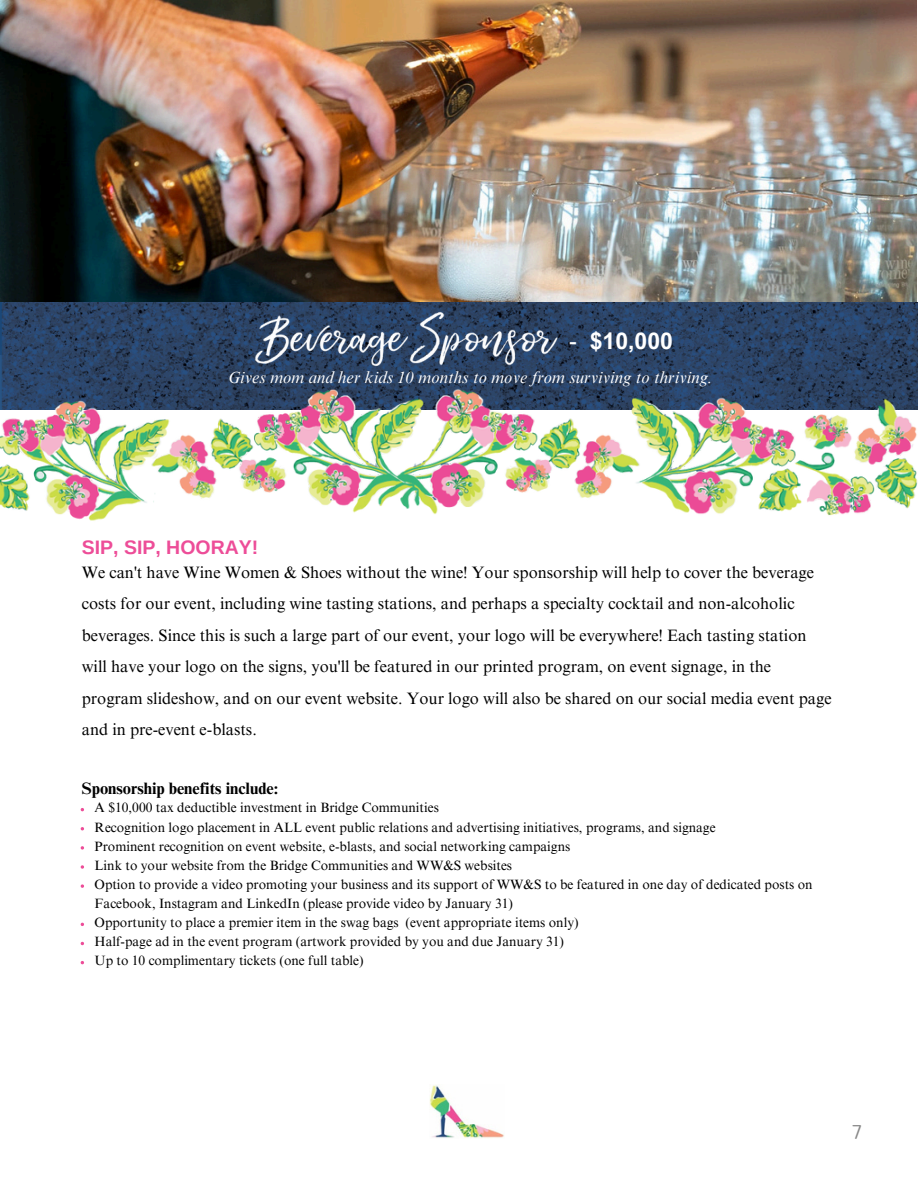
<style>
.page{position:relative;width:918px;height:1188px;background:#fff}
.page>*{position:absolute;margin:0;border:0;box-sizing:border-box;transform-origin:0 0}
.t1{font:700 23.1px "Arial MT Pro";color:#fff}
.t2{font:23.1px "Arial MT Pro";color:#fff}
.t3{font:19.8px "TT Rounds Condensed";color:#888}
.t4{font:700 19.5px "Arimo";color:#ed4d98}
.t5{font:16.5px/31.5px "Times NRMT Pro";color:#000}
.t6{font:italic 16.5px "Times NRMT Pro";letter-spacing:.01em;color:#fff}
.t7{font:700 16.5px "Times NRMT Pro";color:#000}
.t8{font:13.5px/19.2px "Times NRMT Pro";color:#000}
</style>
<div class="page">
<img style="left:0;top:0;width:917px;height:302px">
<img style="left:0;top:302px;width:918px;height:107px">
<svg style="left:81px;top:846px;width:3px;height:4px"></svg>
<svg style="left:81px;top:865px;width:3px;height:4px"></svg>
<svg style="left:81px;top:884px;width:3px;height:4px"></svg>
<img style="left:430px;top:1084px;width:74px;height:54px">
<img style="left:0;top:368px;width:917px;height:153px">
<img style="left:238px;top:283px;width:332px;height:107px">
<p class="t2" style="left:569px;top:332px;width:9px">-</p>
<p class="t1" style="left:590px;top:332px;width:85px">$10,000</p>
<p class="t6" style="left:228px;top:371px;width:486px">Gives mom and her kids 10 months to move from surviving to thriving.</p>
<p class="t4" style="left:82px;top:536px;width:178px">SIP, SIP, HOORAY!</p>
<p class="t5" style="left:82px;top:558px;width:751px">We can't have Wine Women &amp; Shoes without the wine! Your sponsorship will help to cover the beverage costs for our event, including wine tasting stations, and perhaps a specialty cocktail and non-alcoholic beverages. Since this is such a large part of our event, your logo will be everywhere! Each tasting station will have your logo on the signs, you'll be featured in our printed program, on event signage, in the program slideshow, and on our event website. Your logo will also be shared on our social media event page and in pre-event e-blasts.</p>
<p class="t7" style="left:82px;top:783px;width:198px">Sponsorship benefits include:</p>
<h1 class="t8" style="left:95px;top:800px;width:346px">A $10,000 tax deductible investment in Bridge Communities</h1>
<p class="t8" style="left:95px;top:819px;width:623px">Recognition logo placement in ALL event public relations and advertising initiatives, programs, and signage</p>
<h3 class="t8" style="left:95px;top:838px;width:477px">Prominent recognition on event website, e-blasts, and social networking campaigns</h3>
<h3 class="t8" style="left:95px;top:857px;width:419px">Link to your website from the Bridge Communities and WW&amp;S websites</h3>
<h2 class="t8" style="left:95px;top:876px;width:720px">Option to provide a video promoting your business and its support of WW&amp;S to be featured in one day of dedicated posts on<br>Facebook, Instagram and LinkedIn (please provide video by January 31)</h2>
<p class="t8" style="left:95px;top:915px;width:486px">Opportunity to place a premier item in the swag bags (event appropriate items only)</p>
<p class="t8" style="left:95px;top:934px;width:471px">Half-page ad in the event program (artwork provided by you and due January 31)</p>
<p class="t8" style="left:95px;top:953px;width:271px">Up to 10 complimentary tickets (one full table)</p>
<p class="t3" style="left:852px;top:1120px;width:10px">7</p>
</div>
